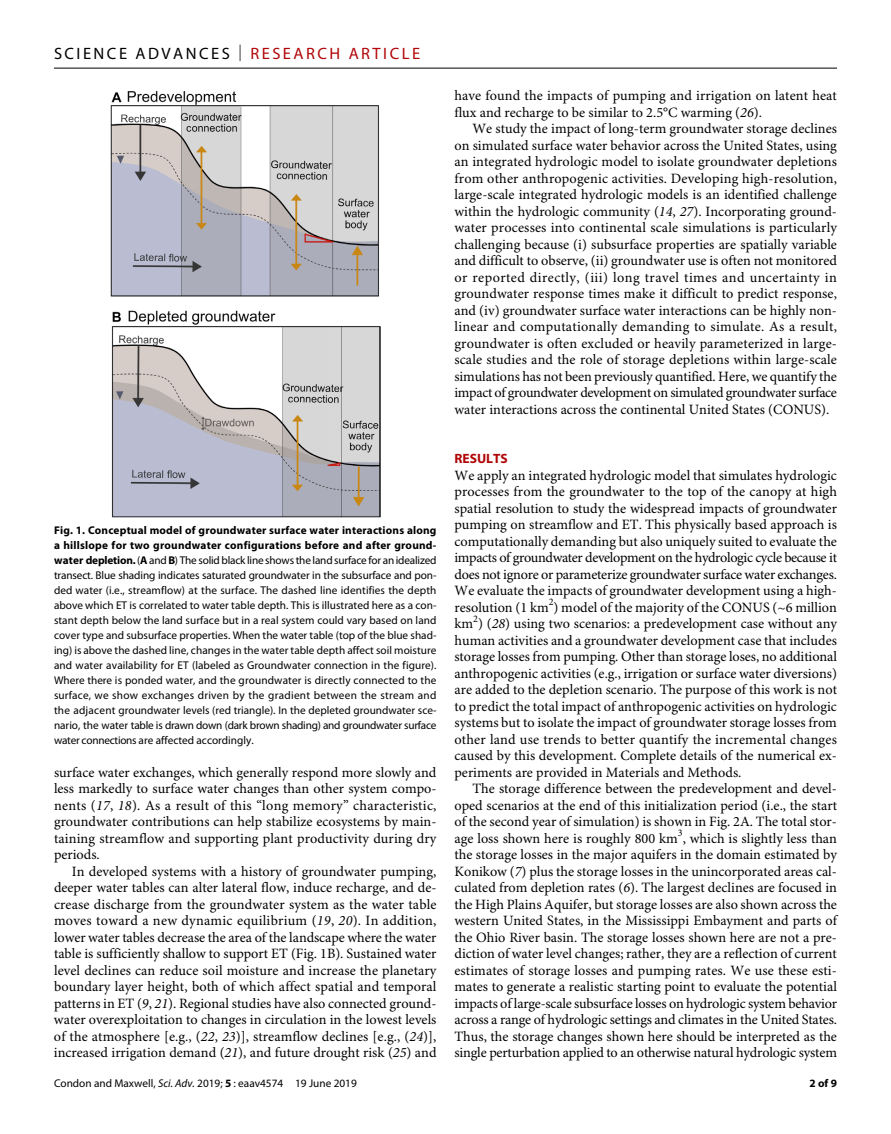
<style>
.page{position:relative;width:891px;height:1134px;background:#fff}
.page>*{position:absolute;margin:0;border:0;box-sizing:border-box;transform-origin:0 0}
.t1{font:16.5px "Myriad Pro";letter-spacing:.15em;color:#000}
.t2{font:14.25px/16.5px "Minion Pro";color:#000;text-align:justify}
.t3{font:700 13.5px "Myriad Pro";color:#b10508}
.t4{font:11.25px/15px "Myriad Pro";color:#000;text-align:justify}
.t5{font:700 11.25px "Myriad Pro";color:#000}
.s1{font-weight:300}
.s2{color:#b10508}
.s3{font-weight:700}
.s4{font-style:italic}
</style>
<div class="page">
<hr style="left:54px;top:68px;width:783px;height:1px;background:#000">
<img style="left:110px;top:91px;width:270px;height:427px">
<p class="t1" style="left:54px;top:40px;width:368px">SCIENCE ADVANCES <span class="s1">|</span> <span class="s2">RESEARCH ARTICLE</span></p>
<p class="t4" style="left:54px;top:523px;width:384px"><span class="s3">Fig. 1. Conceptual model of groundwater surface water interactions along a hillslope for two groundwater configurations before and after ground&shy;water depletion.</span> (<span class="s3">A</span> and <span class="s3">B</span>) The solid black line shows the land surface for an idealized transect. Blue shading indicates saturated groundwater in the subsurface and pon&shy;ded water (i.e., streamflow) at the surface. The dashed line identifies the depth above which ET is correlated to water table depth. This is illustrated here as a con&shy;stant depth below the land surface but in a real system could vary based on land cover type and subsurface properties. When the water table (top of the blue shad&shy;ing) is above the dashed line, changes in the water table depth affect soil moisture and water availability for ET (labeled as Groundwater connection in the figure).<br>Where there is ponded water, and the groundwater is directly connected to the surface, we show exchanges driven by the gradient between the stream and the adjacent groundwater levels (red triangle). In the depleted groundwater sce&shy;nario, the water table is drawn down (dark brown shading) and groundwater surface water connections are affected accordingly.</p>
<p class="t2" style="left:54px;top:765px;width:384px">surface water exchanges, which generally respond more slowly and less markedly to surface water changes than other system compo&shy;nents (<span class="s4">17</span>, <span class="s4">18</span>). As a result of this “long memory” characteristic, groundwater contributions can help stabilize ecosystems by main&shy;taining streamflow and supporting plant productivity during dry periods.</p>
<p class="t2" style="left:54px;top:864px;width:384px;text-indent:18px">In developed systems with a history of groundwater pumping, deeper water tables can alter lateral flow, induce recharge, and de&shy;crease discharge from the groundwater system as the water table moves toward a new dynamic equilibrium (<span class="s4">19</span>, <span class="s4">20</span>). In addition, lower water tables decrease the area of the landscape where the water table is sufficiently shallow to support ET (Fig. 1B). Sustained water level declines can reduce soil moisture and increase the planetary boundary layer height, both of which affect spatial and temporal patterns in ET (<span class="s4">9</span>, <span class="s4">21</span>). Regional studies have also connected ground&shy;water overexploitation to changes in circulation in the lowest levels of the atmosphere [e.g., (<span class="s4">22</span>, <span class="s4">23</span>)], streamflow declines [e.g., (<span class="s4">24</span>)], increased irrigation demand (<span class="s4">21</span>), and future drought risk (<span class="s4">25</span>) and</p>
<p class="t4" style="left:54px;top:1076px;width:304px">Condon and Maxwell, <span class="s4">Sci. Adv.</span> 2019; <span class="s3">5</span> : eaav4574 19 June 2019</p>
<p class="t2" style="left:454px;top:89px;width:384px">have found the impacts of pumping and irrigation on latent heat flux and recharge to be similar to 2.5°C warming (<span class="s4">26</span>).</p>
<p class="t2" style="left:454px;top:122px;width:384px;text-indent:18px">We study the impact of long-term groundwater storage declines on simulated surface water behavior across the United States, using an integrated hydrologic model to isolate groundwater depletions from other anthropogenic activities. Developing high-resolution, large-scale integrated hydrologic models is an identified challenge within the hydrologic community (<span class="s4">14</span>, <span class="s4">27</span>). Incorporating ground&shy;water processes into continental scale simulations is particularly challenging because (i) subsurface properties are spatially variable and difficult to observe, (ii) groundwater use is often not monitored or reported directly, (iii) long travel times and uncertainty in groundwater response times make it difficult to predict response, and (iv) groundwater surface water interactions can be highly non&shy;linear and computationally demanding to simulate. As a result, groundwater is often excluded or heavily parameterized in large&shy;scale studies and the role of storage depletions within large-scale simulations has not been previously quantified. Here, we quantify the impact of groundwater development on simulated groundwater surface water interactions across the continental United States (CONUS).</p>
<p class="t3" style="left:454px;top:448px;width:55px">RESULTS</p>
<p class="t2" style="left:454px;top:468px;width:384px">We apply an integrated hydrologic model that simulates hydrologic processes from the groundwater to the top of the canopy at high spatial resolution to study the widespread impacts of groundwater pumping on streamflow and ET. This physically based approach is computationally demanding but also uniquely suited to evaluate the impacts of groundwater development on the hydrologic cycle because it does not ignore or parameterize groundwater surface water exchanges.<br>We evaluate the impacts of groundwater development using a high&shy;resolution (1 km<sup>2</sup>) model of the majority of the CONUS (~6 million km<sup>2</sup>) (<span class="s4">28</span>) using two scenarios: a predevelopment case without any human activities and a groundwater development case that includes storage losses from pumping. Other than storage loses, no additional anthropogenic activities (e.g., irrigation or surface water diversions) are added to the depletion scenario. The purpose of this work is not to predict the total impact of anthropogenic activities on hydrologic systems but to isolate the impact of groundwater storage losses from other land use trends to better quantify the incremental changes caused by this development. Complete details of the numerical ex&shy;periments are provided in Materials and Methods.</p>
<p class="t2" style="left:454px;top:782px;width:384px;text-indent:18px">The storage difference between the predevelopment and devel&shy;oped scenarios at the end of this initialization period (i.e., the start of the second year of simulation) is shown in Fig. 2A. The total stor&shy;age loss shown here is roughly 800 km<sup>3</sup>, which is slightly less than the storage losses in the major aquifers in the domain estimated by Konikow (<span class="s4">7</span>) plus the storage losses in the unincorporated areas cal&shy;culated from depletion rates (<span class="s4">6</span>). The largest declines are focused in the High Plains Aquifer, but storage losses are also shown across the western United States, in the Mississippi Embayment and parts of the Ohio River basin. The storage losses shown here are not a pre&shy;diction of water level changes; rather, they are a reflection of current estimates of storage losses and pumping rates. We use these esti&shy;mates to generate a realistic starting point to evaluate the potential impacts of large-scale subsurface losses on hydrologic system behavior across a range of hydrologic settings and climates in the United States.<br>Thus, the storage changes shown here should be interpreted as the single perturbation applied to an otherwise natural hydrologic system</p>
<p class="t5" style="left:810px;top:1074px;width:29px">2 of 9</p>
</div>
